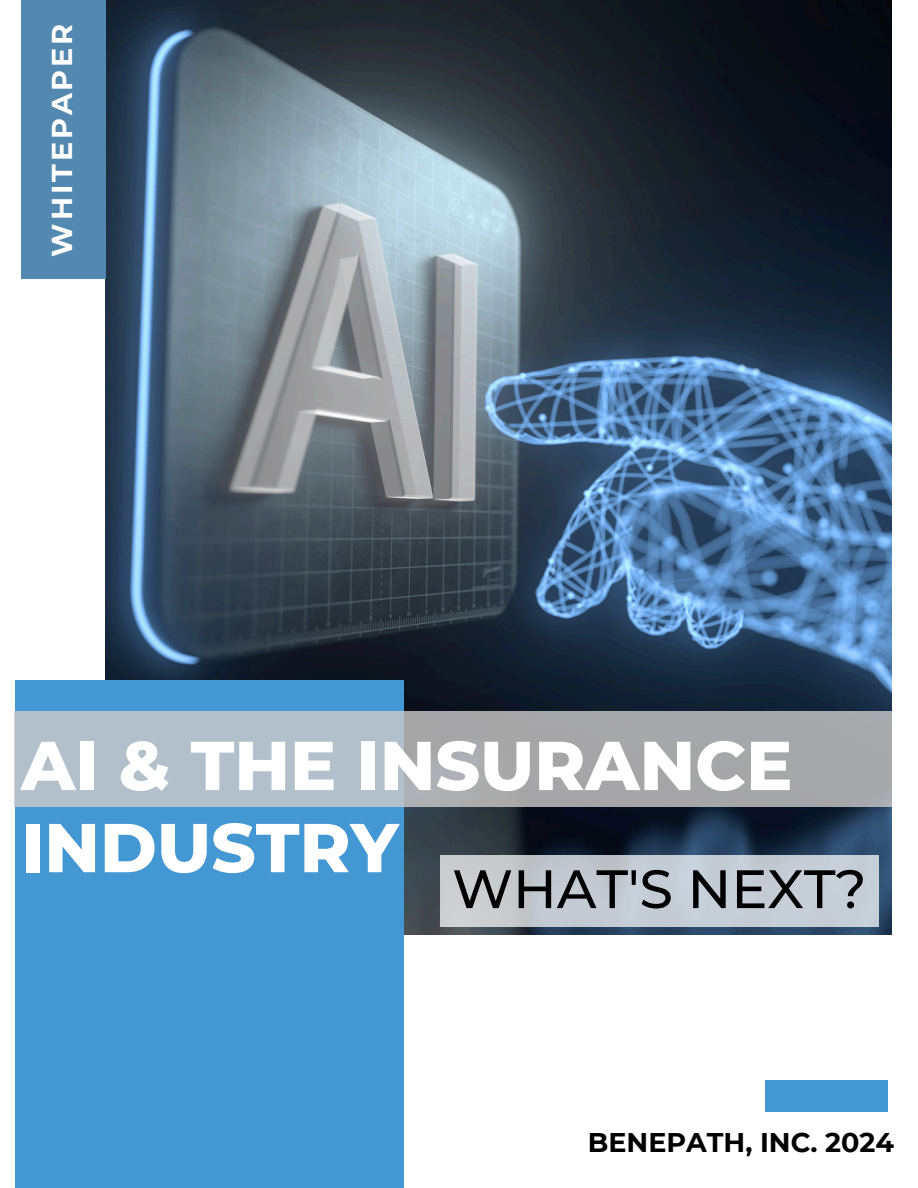
<style>
.page{position:relative;width:918px;height:1188px;background:#fff}
.page>*{position:absolute;margin:0;border:0;box-sizing:border-box;transform-origin:0 0}
.t1{font:800 69px/82.2px "Montserrat";color:#fff}
.t2{font:500 54px "Montserrat";color:#000}
.t3{font:700 28.65px "Montserrat";letter-spacing:.1em;color:#fff}
.t4{font:700 27px "Montserrat";color:#000}
</style>
<div class="page">
<img style="left:106px;top:0;width:786px;height:934px">
<div style="left:15px;top:681px;width:388px;height:507px;background:#4397d2"></div>
<svg style="left:15px;top:712px;width:877px;height:95px;background:#abb2b8"></svg>
<div style="left:21px;top:0;width:85px;height:279px;background:#5389b0"></div>
<div style="left:765px;top:1080px;width:123px;height:32px;background:#4397d2"></div>
<div style="left:440px;top:855px;width:439px;height:71px;background:#c5ccd3"></div>
<p class="t3" style="left:41px;top:257px;width:235px;rotate:-90deg">WHITEPAPER</p>
<p class="t1" style="left:21px;top:721px;width:773px">AI &amp; THE INSURANCE<br>INDUSTRY</p>
<p class="t2" style="left:452px;top:851px;width:416px">WHAT'S NEXT?</p>
<p class="t4" style="left:588px;top:1123px;width:308px">BENEPATH, INC. 2024</p>
</div>
